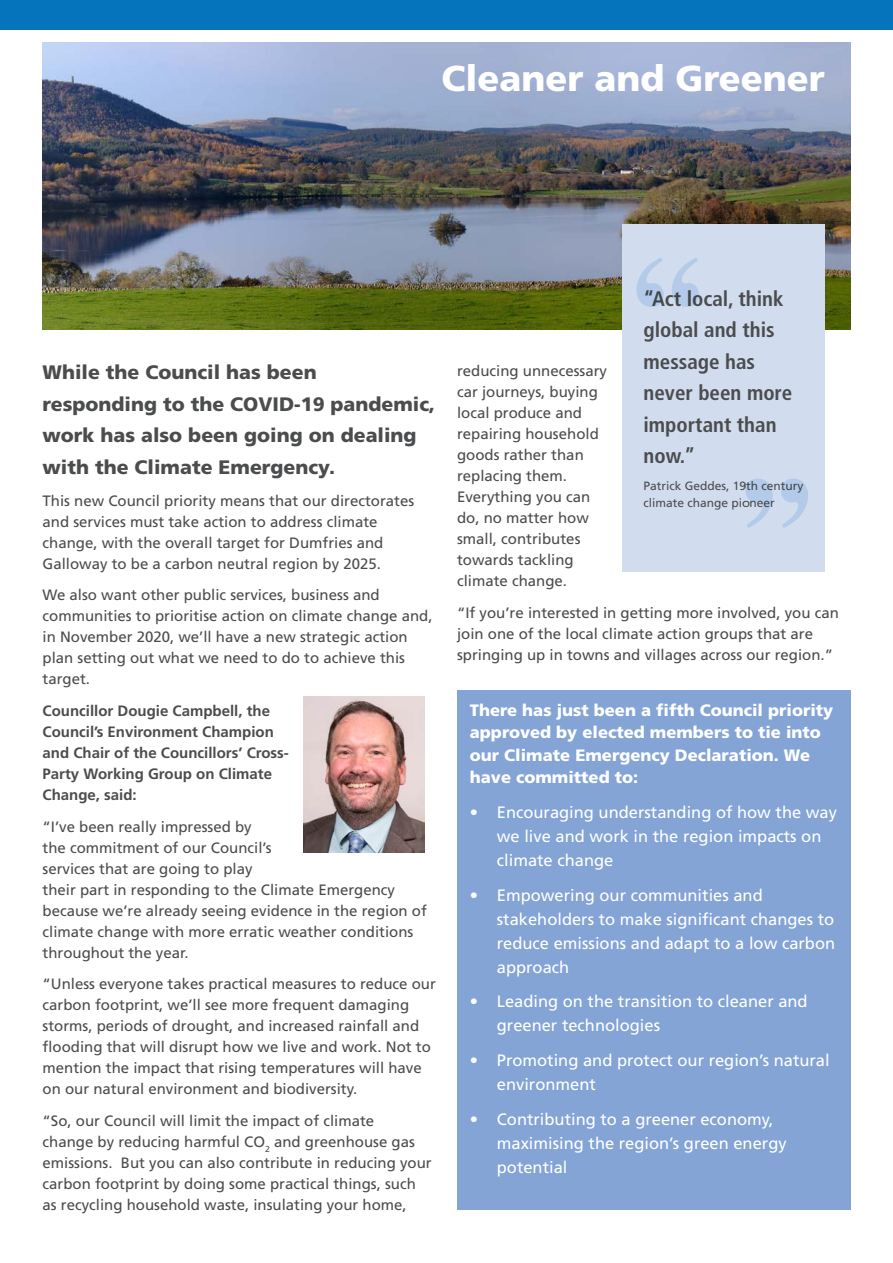
<style>
.page{position:relative;width:893px;height:1263px;background:#fff}
.page>*{position:absolute;margin:0;border:0;box-sizing:border-box;transform-origin:0 0}
.Body{font:900 36px "Frutiger";color:#fff}
.Body-2{font:700 condensed 21px/31.5px "Frutiger";color:#4b4c4d}
.Body-3{font:900 19.5px/31.5px "Frutiger";color:#4b4c4d}
.t1{font:16.5px/24px "Frutiger";color:#fff}
.Body-4{font:900 16.5px/22.5px "Frutiger";color:#fff}
.Body-5{font:15px/21px "Frutiger";color:#4b4c4d}
.Body-6{font:700 15px/21px "Frutiger";color:#4b4c4d}
.Body-7{font:12px/16.5px "Frutiger";color:#4b4c4d}
</style>
<div class="page">
<div style="left:0;top:0;width:893px;height:30px;background:#0574bc"></div>
<img style="left:43px;top:43px;width:807px;height:287px">
<div style="left:457px;top:690px;width:393px;height:519px;background:#83a4d5"></div>
<div style="left:622px;top:224px;width:203px;height:348px;background:#d2dcef"></div>
<svg style="left:636px;top:257px;width:28px;height:50px"></svg>
<svg style="left:672px;top:258px;width:27px;height:49px"></svg>
<svg style="left:781px;top:478px;width:27px;height:50px"></svg>
<svg style="left:746px;top:478px;width:27px;height:50px"></svg>
<img style="left:303px;top:696px;width:122px;height:156px">
<p class="Body" style="left:441px;top:57px;width:385px">Cleaner and Greener</p>
<p class="Body-3" style="left:43px;top:357px;width:394px">While the Council has been responding to the COVID-19 pandemic, work has also been going on dealing with the Climate Emergency.</p>
<p class="Body-5" style="left:43px;top:490px;width:373px">This new Council priority means that our directorates and services must take action to address climate change, with the overall target for Dumfries and Galloway to be a carbon neutral region by 2025.</p>
<p class="Body-5" style="left:43px;top:584px;width:392px">We also want other public services, business and communities to prioritise action on climate change and, in November 2020, we’ll have a new strategic action plan setting out what we need to do to achieve this target.</p>
<p class="Body-6" style="left:43px;top:700px;width:248px">Councillor Dougie Campbell, the<br>Council’s Environment Champion and Chair of the Councillors’ Cross-<br>Party Working Group on Climate<br>Change, said:</p>
<p class="Body-5" style="left:43px;top:816px;width:386px">“I’ve been really impressed by<br>the commitment of our Council’s<br>services that are going to play<br>their part in responding to the Climate Emergency because we’re already seeing evidence in the region of climate change with more erratic weather conditions throughout the year.</p>
<p class="Body-5" style="left:43px;top:973px;width:395px">“Unless everyone takes practical measures to reduce our carbon footprint, we’ll see more frequent damaging storms, periods of drought, and increased rainfall and flooding that will disrupt how we live and work. Not to mention the impact that rising temperatures will have on our natural environment and biodiversity.</p>
<p class="Body-5" style="left:43px;top:1110px;width:391px">“So, our Council will limit the impact of climate<br>change by reducing harmful CO<sub>2</sub> and greenhouse gas emissions. But you can also contribute in reducing your carbon footprint by doing some practical things, such as recycling household waste, insulating your home,</p>
<p class="Body-2" style="left:643px;top:283px;width:150px">“Act local, think global and this message has never been more important than now.”</p>
<p class="Body-7" style="left:643px;top:478px;width:162px">Patrick Geddes, 19th century climate change pioneer</p>
<p class="Body-5" style="left:457px;top:360px;width:152px">reducing unnecessary car journeys, buying local produce and repairing household goods rather than replacing them.<br>Everything you can do, no matter how small, contributes towards tackling climate change.</p>
<p class="Body-5" style="left:457px;top:602px;width:383px">“If you’re interested in getting more involved, you can join one of the local climate action groups that are springing up in towns and villages across our region.”</p>
<p class="Body-4" style="left:470px;top:699px;width:365px">There has just been a fifth Council priority approved by elected members to tie into our Climate Emergency Declaration. We have committed to:</p>
<p class="t1" style="left:497px;top:800px;width:342px;text-indent:-27px">• Encouraging understanding of how the way we live and work in the region impacts on climate change</p>
<p class="t1" style="left:497px;top:883px;width:340px;text-indent:-27px">• Empowering our communities and stakeholders to make significant changes to reduce emissions and adapt to a low carbon approach</p>
<p class="t1" style="left:497px;top:989px;width:312px;text-indent:-27px">• Leading on the transition to cleaner and greener technologies</p>
<p class="t1" style="left:497px;top:1048px;width:334px;text-indent:-27px">• Promoting and protect our region’s natural environment</p>
<p class="t1" style="left:497px;top:1107px;width:291px;text-indent:-27px">• Contributing to a greener economy, maximising the region’s green energy potential</p>
</div>
